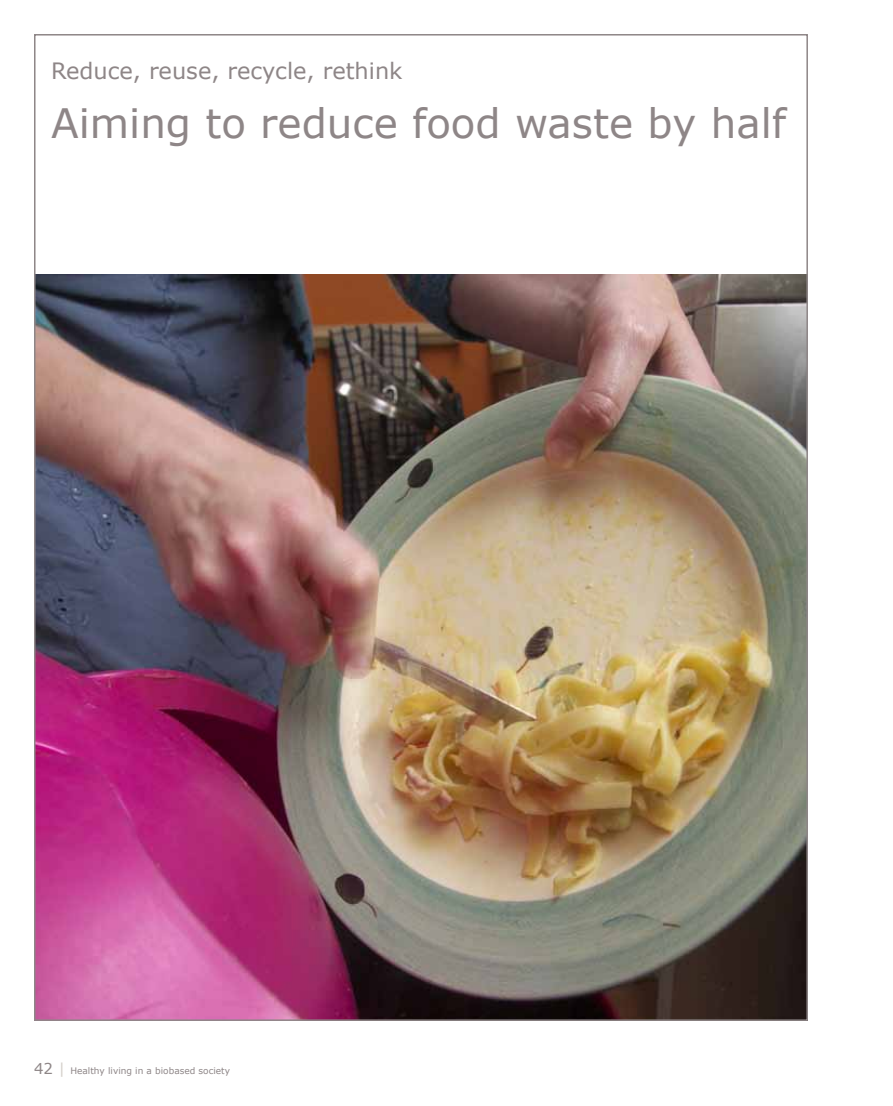
<style>
.page{position:relative;width:893px;height:1106px;background:#fff}
.page>*{position:absolute;margin:0;border:0;box-sizing:border-box;transform-origin:0 0}
.t1{font:40.5px "Verdana";color:#8e8687}
.t2{font:22.5px "Verdana";color:#8e8687}
.t3{font:9px "Verdana";color:#8e8687}
.s1{font-size:15px}
.s2{font-size:15px;color:#d5d0cb}
</style>
<div class="page">
<img style="left:37px;top:274px;width:768px;height:743px">
<h2 class="t2" style="left:51px;top:55px;width:353px">Reduce, reuse, recycle, rethink</h2>
<h1 class="t1" style="left:51px;top:95px;width:736px">Aiming to reduce food waste by half</h1>
<p class="t3" style="left:34px;top:1064px;width:198px"><span class="s1">42</span> <span class="s2">|</span> Healthy living in a biobased society</p>
</div>
